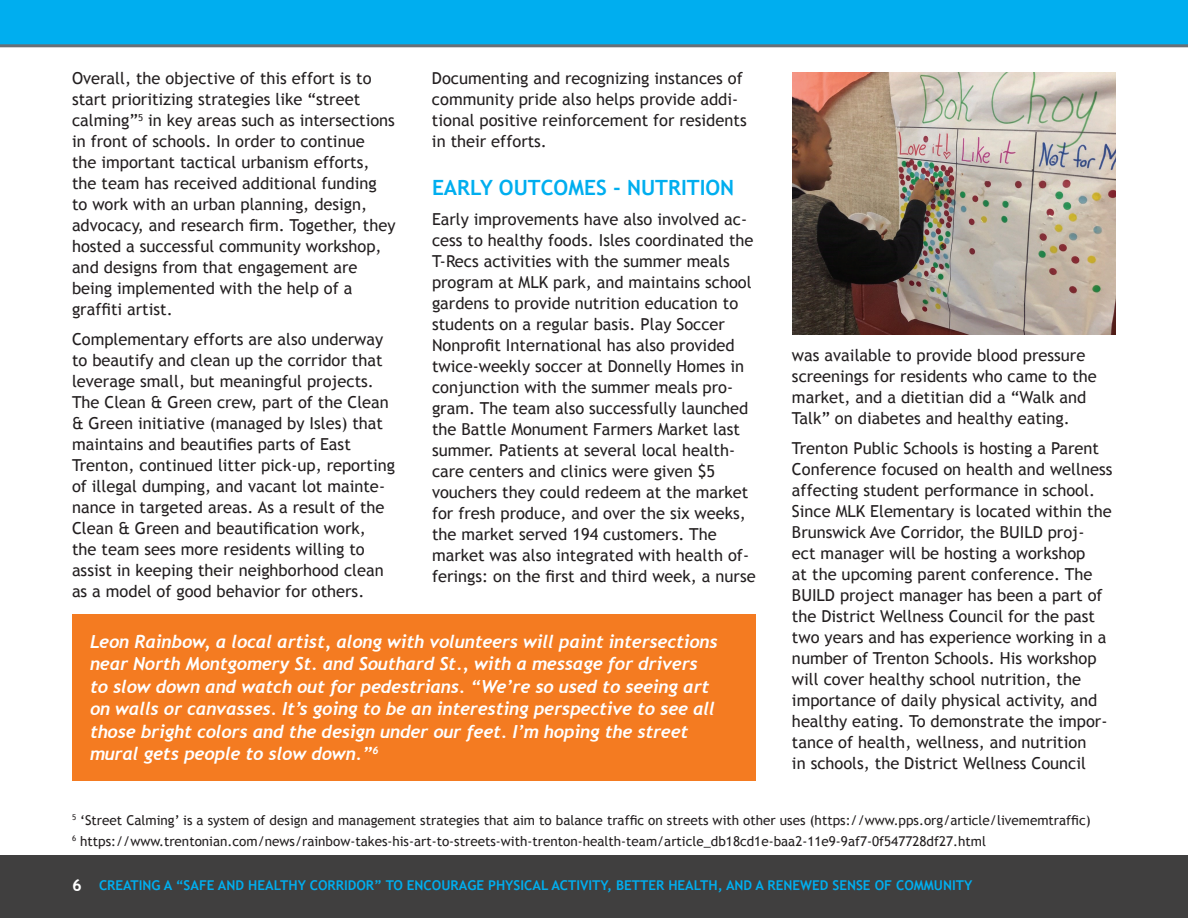
<style>
.page{position:relative;width:1188px;height:918px;background:#fff}
.page>*{position:absolute;margin:0;border:0;box-sizing:border-box;transform-origin:0 0}
.t1{font:700 21px "Trebuchet MS";color:#00aeef}
.t2{font:italic 700 18px/22.5px "Trebuchet";letter-spacing:-.01em;color:#fff}
.t3{font:16.5px/21px "Trebuchet MS";color:#231f20}
.t4{font:13.5px/21px "Trebuchet MS";color:#231f20}
.t5{font:700 13.5px "Trebuchet MS";color:#00aeef}
.s1{font-size:16.5px;color:#fff}
</style>
<div class="page">
<div style="left:0;top:855px;width:1188px;height:63px;background:#403f3f"></div>
<div style="left:0;top:0;width:1188px;height:46px;background:#00aeef"></div>
<hr style="left:0;top:44px;width:1188px;height:3px;background:#686f76">
<div style="left:72px;top:614px;width:684px;height:167px;background:#f47b21"></div>
<img style="left:792px;top:72px;width:324px;height:263px">
<p class="t3" style="left:72px;top:68px;width:325px">Overall, the objective of this effort is to start prioritizing strategies like “street calming”<sup>5</sup> in key areas such as intersections in front of schools. In order to continue<br>the important tactical urbanism efforts, the team has received additional funding to work with an urban planning, design, advocacy, and research firm. Together, they hosted a successful community workshop, and designs from that engagement are being implemented with the help of a graffiti artist.</p>
<p class="t3" style="left:72px;top:329px;width:325px">Complementary efforts are also underway to beautify and clean up the corridor that leverage small, but meaningful projects.<br>The Clean &amp; Green crew, part of the Clean &amp; Green initiative (managed by Isles) that maintains and beautifies parts of East Trenton, continued litter pick-up, reporting of illegal dumping, and vacant lot mainte&shy;nance in targeted areas. As a result of the Clean &amp; Green and beautification work,<br>the team sees more residents willing to assist in keeping their neighborhood clean as a model of good behavior for others.</p>
<p class="t3" style="left:432px;top:68px;width:316px">Documenting and recognizing instances of community pride also helps provide addi&shy;tional positive reinforcement for residents in their efforts.</p>
<p class="t1" style="left:432px;top:175px;width:304px">EARLY OUTCOMES - NUTRITION</p>
<p class="t3" style="left:432px;top:209px;width:325px">Early improvements have also involved ac&shy;cess to healthy foods. Isles coordinated the T-Recs activities with the summer meals program at MLK park, and maintains school gardens to provide nutrition education to students on a regular basis. Play Soccer Nonprofit International has also provided twice-weekly soccer at Donnelly Homes in conjunction with the summer meals pro&shy;gram. The team also successfully launched the Battle Monument Farmers Market last summer. Patients at several local health&shy;care centers and clinics were given $5 vouchers they could redeem at the market for fresh produce, and over the six weeks, the market served 194 customers. The market was also integrated with health of&shy;ferings: on the first and third week, a nurse</p>
<p class="t2" style="left:90px;top:630px;width:629px">Leon Rainbow, a local artist, along with volunteers will paint intersections near North Montgomery St. and Southard St., with a message for drivers to slow down and watch out for pedestrians. “We’re so used to seeing art on walls or canvasses. It’s going to be an interesting perspective to see all those bright colors and the design under our feet. I’m hoping the street mural gets people to slow down.”<sup>6</sup></p>
<p class="t3" style="left:792px;top:345px;width:306px">was available to provide blood pressure screenings for residents who came to the market, and a dietitian did a “Walk and Talk” on diabetes and healthy eating.</p>
<p class="t3" style="left:792px;top:438px;width:322px">Trenton Public Schools is hosting a Parent Conference focused on health and wellness affecting student performance in school.<br>Since MLK Elementary is located within the Brunswick Ave Corridor, the BUILD proj-<br>ect manager will be hosting a workshop<br>at the upcoming parent conference. The BUILD project manager has been a part of the District Wellness Council for the past two years and has experience working in a number of Trenton Schools. His workshop will cover healthy school nutrition, the importance of daily physical activity, and healthy eating. To demonstrate the impor&shy;tance of health, wellness, and nutrition<br>in schools, the District Wellness Council</p>
<p class="t4" style="left:72px;top:810px;width:1020px"><sup>5</sup> ‘Street Calming’ is a system of design and management strategies that aim to balance traffic on streets with other uses (https://www.pps.org/article/livememtraffic)<br><sup>6</sup> https://www.trentonian.com/news/rainbow-takes-his-art-to-streets-with-trenton-health-team/article_db18cd1e-baa2-11e9-9af7-0f547728df27.html</p>
<p class="t5" style="left:72px;top:877px;width:902px"><span class="s1">6</span> CREATING A “SAFE AND HEALTHY CORRIDOR” TO ENCOURAGE PHYSICAL ACTIVITY, BETTER HEALTH, AND A RENEWED SENSE OF COMMUNITY</p>
</div>
